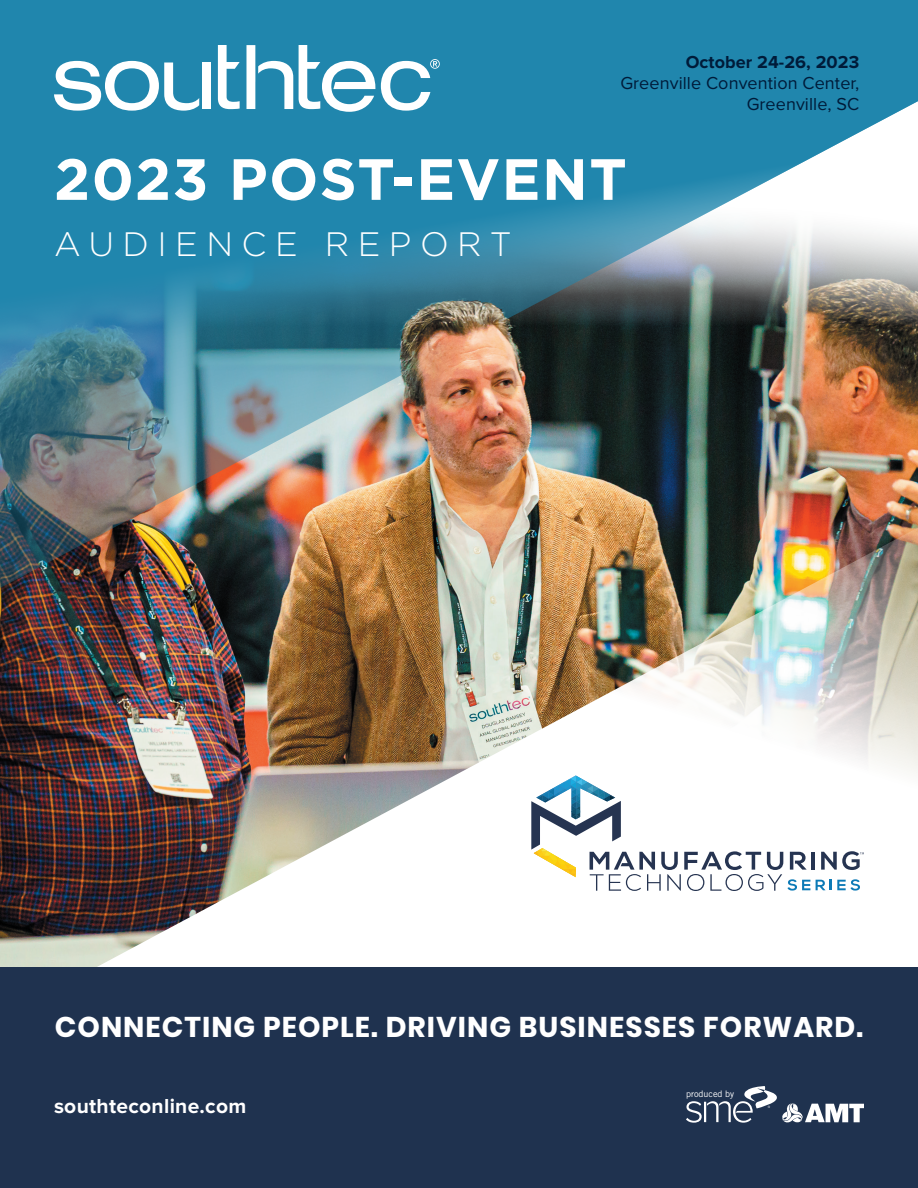
<style>
.page{position:relative;width:918px;height:1188px;background:#fff}
.page>*{position:absolute;margin:0;border:0;box-sizing:border-box;transform-origin:0 0}
.t1{font:700 58.05px "Gotham";letter-spacing:.025em;color:#fff}
.t2{font:300 33.9px "Gotham";letter-spacing:.25em;color:#fff}
.t3{font:700 28.5px "Poppins";letter-spacing:.035em;color:#fff}
.t4{font:700 21px "Proxima Nova";letter-spacing:.015em;color:#fff}
.t5{font:18px/21px "Proxima Nova";letter-spacing:.005em;color:#001b39;text-align:right}
.t6{font:700 18px "Proxima Nova";letter-spacing:.005em;color:#001b39}
.t7{font:9px "Trade Gothic LT Std";color:#fff}
</style>
<div class="page">
<img style="left:0;top:0;width:918px;height:595px">
<img style="left:3px;top:469px;width:915px;height:498px">
<div style="left:0;top:967px;width:918px;height:221px;background:#1f324f"></div>
<svg style="left:686px;top:1086px;width:178px;height:37px"></svg>
<hr style="left:811px;top:852px;width:4px;height:18px;background:#263451">
<svg style="left:821px;top:851px;width:43px;height:19px"></svg>
<svg style="left:531px;top:776px;width:279px;height:115px"></svg>
<svg style="left:816px;top:879px;width:44px;height:12px"></svg>
<svg style="left:299px;top:45px;width:141px;height:67px"></svg>
<svg style="left:218px;top:45px;width:22px;height:64px"></svg>
<svg style="left:54px;top:61px;width:145px;height:50px"></svg>
<div style="left:202px;top:63px;width:9px;height:46px;background:#fff"></div>
<svg style="left:246px;top:45px;width:47px;height:64px"></svg>
<p class="t6" style="left:686px;top:52px;width:175px">October 24-26, 2023</p>
<p class="t5" style="left:620px;top:72px;width:240px">Greenville Convention Center,<br>Greenville, SC</p>
<h1 class="t1" style="left:54px;top:141px;width:574px">2023 POST-EVENT</h1>
<p class="t2" style="left:54px;top:223px;width:459px">AUDIENCE REPORT</p>
<p class="t3" style="left:55px;top:1011px;width:810px">CONNECTING PEOPLE. DRIVING BUSINESSES FORWARD.</p>
<p class="t4" style="left:54px;top:1094px;width:194px">southteconline.com</p>
<p class="t7" style="left:686px;top:1088px;width:50px">produced by</p>
</div>
